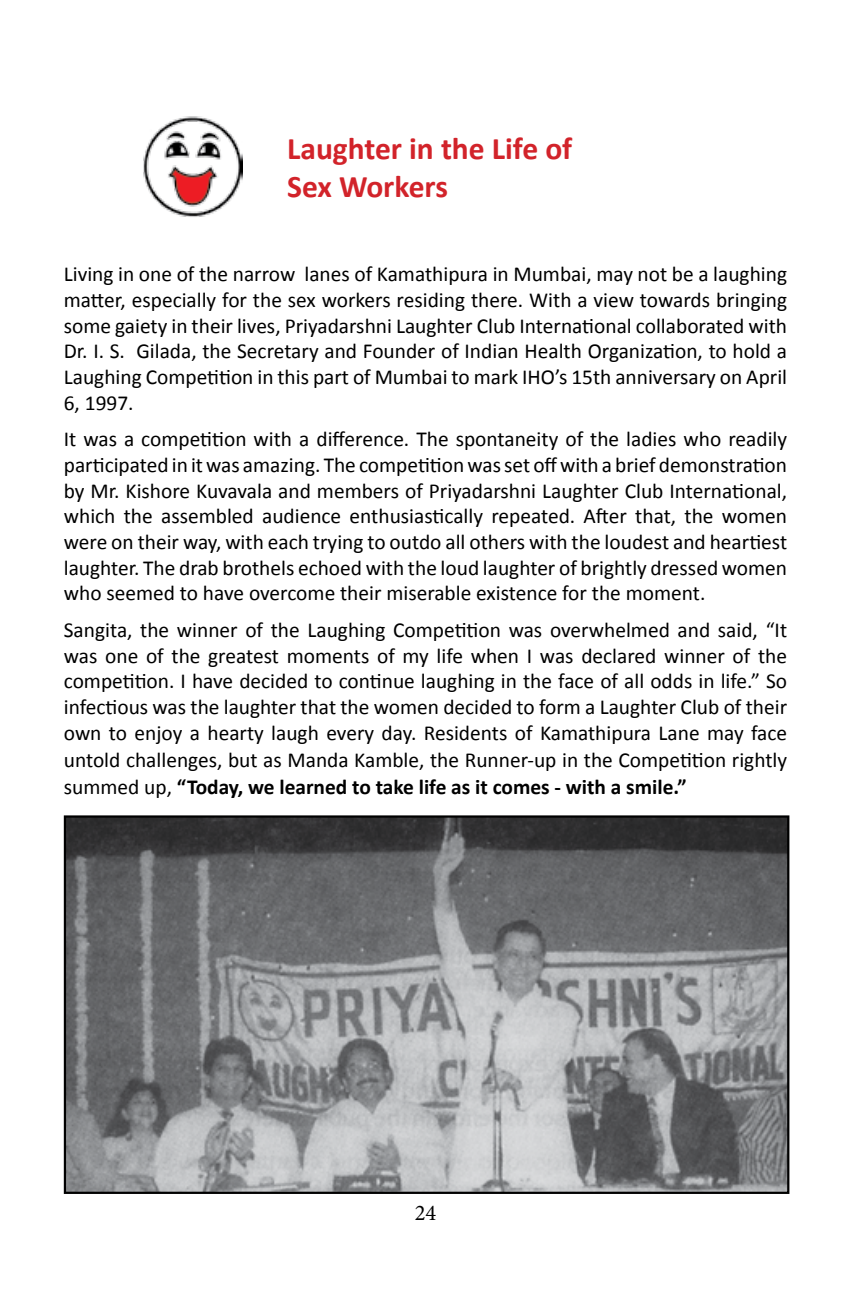
<style>
.page{position:relative;width:851px;height:1296px;background:#fff}
.page>*{position:absolute;margin:0;border:0;box-sizing:border-box;transform-origin:0 0}
.t1{font:700 31.5px/37.8px "Calibri";color:#d2232a}
.t2{font:22.5px "Minion Pro";color:#000}
.t3{font:21.38px/25.7px "Calibri";color:#000;text-align:justify}
.s1{font-weight:700}
</style>
<div class="page">
<img style="left:143px;top:116px;width:99px;height:101px">
<img style="left:67px;top:818px;width:719px;height:373px">
<div style="left:64px;top:815px;width:725px;height:379px;border:2px solid #000"></div>
<h1 class="t1" style="left:287px;top:128px;width:286px">Laughter in the Life of<br>Sex Workers</h1>
<p class="t3" style="left:64px;top:260px;width:724px">Living in one of the narrow lanes of Kamathipura in Mumbai, may not be a laughing matter, especially for the sex workers residing there. With a view towards bringing some gaiety in their lives, Priyadarshni Laughter Club International collaborated with Dr. I. S. Gilada, the Secretary and Founder of Indian Health Organization, to hold a Laughing Competition in this part of Mumbai to mark IHO’s 15th anniversary on April 6, 1997.</p>
<p class="t3" style="left:64px;top:426px;width:724px">It was a competition with a difference. The spontaneity of the ladies who readily participated in it was amazing. The competition was set off with a brief demonstration by Mr. Kishore Kuvavala and members of Priyadarshni Laughter Club International, which the assembled audience enthusiastically repeated. After that, the women were on their way, with each trying to outdo all others with the loudest and heartiest laughter. The drab brothels echoed with the loud laughter of brightly dressed women who seemed to have overcome their miserable existence for the moment.</p>
<p class="t3" style="left:64px;top:616px;width:724px">Sangita, the winner of the Laughing Competition was overwhelmed and said, “It was one of the greatest moments of my life when I was declared winner of the competition. I have decided to continue laughing in the face of all odds in life.” So infectious was the laughter that the women decided to form a Laughter Club of their own to enjoy a hearty laugh every day. Residents of Kamathipura Lane may face untold challenges, but as Manda Kamble, the Runner-up in the Competition rightly summed up, <span class="s1">“Today, we learned to take life as it comes - with a smile.”</span></p>
<p class="t2" style="left:414px;top:1198px;width:23px">24</p>
</div>
